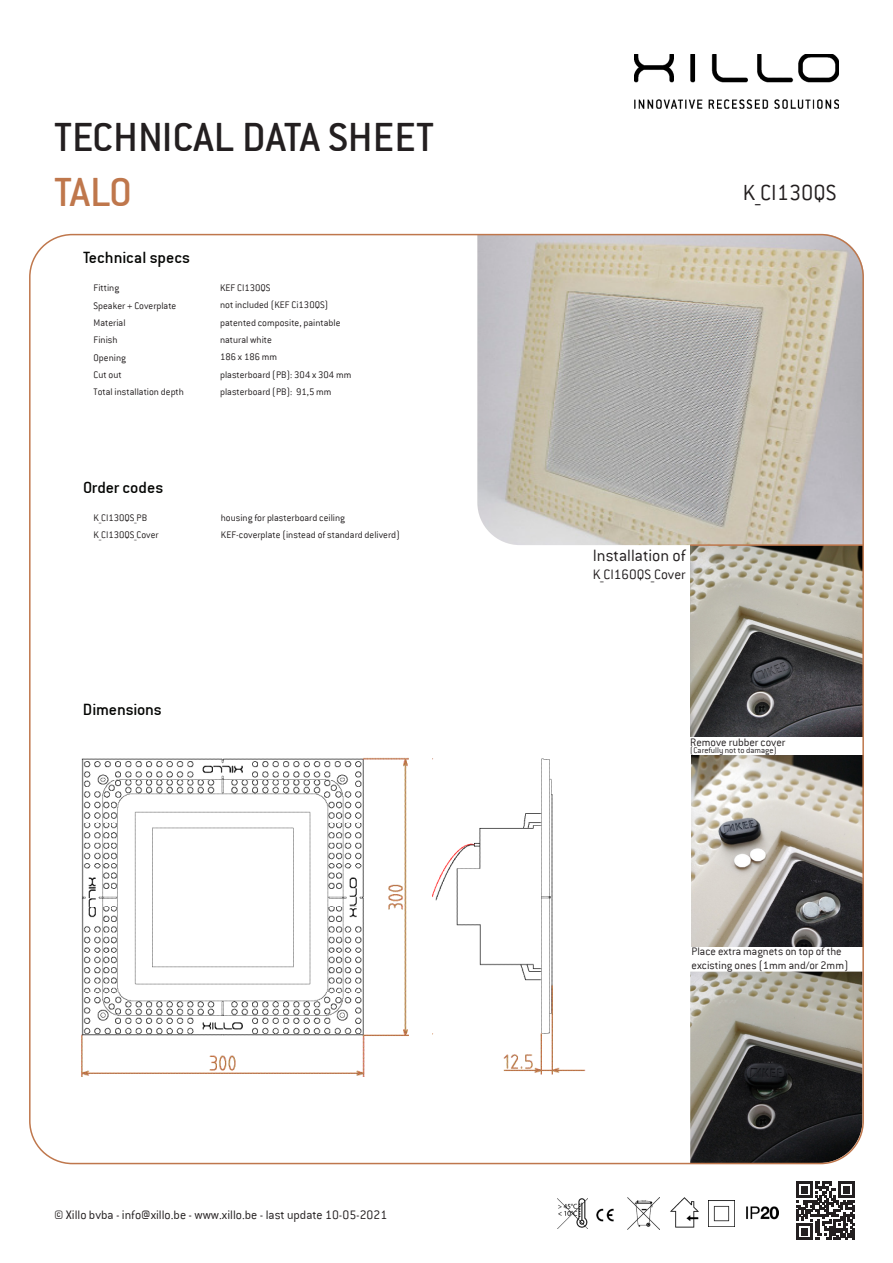
<style>
.page{position:relative;width:893px;height:1263px;background:#fff}
.page>*{position:absolute;margin:0;border:0;box-sizing:border-box;transform-origin:0 0}
.t1{font:45px "Conduit ITC";color:#231f20}
.t2{font:45px "Conduit ITC";color:#bf774c}
.t3{font:300 24px "Conduit ITC";color:#231f20}
.Specs_Titel{font:18px "Conduit ITC";color:#040503}
.t4{font:300 18px "Conduit ITC";color:#231f20}
.t5{font:300 15px "Conduit ITC";color:#231f20}
.t6{font:300 13.5px "Conduit ITC";color:#231f20}
.t7{font:300 12px/14.4px "Conduit ITC";color:#231f20}
.Spec_Value{font:300 10.5px "Conduit ITC";color:#231f20}
.Specs{font:300 10.5px "Conduit ITC";color:#231f20}
.t8{font:300 9px "Conduit ITC";color:#231f20}
</style>
<div class="page">
<img style="left:477px;top:234px;width:387px;height:311px">
<img style="left:81px;top:757px;width:327px;height:320px">
<img style="left:432px;top:758px;width:154px;height:317px">
<img style="left:692px;top:755px;width:169px;height:192px">
<img style="left:690px;top:971px;width:172px;height:192px">
<img style="left:690px;top:546px;width:171px;height:190px">
<hr style="left:690px;top:544px;width:174px;height:2px;background:#bf774c">
<svg style="left:796px;top:1181px;width:59px;height:59px"></svg>
<img style="left:557px;top:1198px;width:57px;height:31px">
<img style="left:634px;top:54px;width:205px;height:55px">
<img style="left:747px;top:1206px;width:31px;height:14px">
<img style="left:627px;top:1197px;width:33px;height:32px">
<img style="left:709px;top:1200px;width:26px;height:26px">
<img style="left:670px;top:1197px;width:29px;height:31px">
<h1 class="t1" style="left:54px;top:111px;width:381px">TECHNICAL DATA SHEET</h1>
<h1 class="t2" style="left:54px;top:167px;width:80px">TALO</h1>
<p class="Specs_Titel" style="left:83px;top:247px;width:108px">Technical specs</p>
<p class="Specs" style="left:94px;top:282px;width:27px">Fitting</p>
<p class="Specs" style="left:94px;top:300px;width:84px">Speaker + Coverplate</p>
<p class="Specs" style="left:94px;top:317px;width:33px">Material</p>
<p class="Specs" style="left:94px;top:334px;width:25px">Finish</p>
<p class="Specs" style="left:94px;top:351px;width:34px">Opening</p>
<p class="Specs" style="left:94px;top:369px;width:30px">Cut out</p>
<p class="Specs" style="left:94px;top:386px;width:92px">Total installation depth</p>
<p class="Spec_Value" style="left:220px;top:282px;width:52px">KEF CI130QS</p>
<p class="Spec_Value" style="left:220px;top:299px;width:110px">not included (KEF Ci130QS)</p>
<p class="Spec_Value" style="left:220px;top:317px;width:122px">patented composite, paintable</p>
<p class="Spec_Value" style="left:220px;top:334px;width:53px">natural white</p>
<p class="Spec_Value" style="left:220px;top:351px;width:59px">186 x 186 mm</p>
<p class="Spec_Value" style="left:220px;top:368px;width:133px">plasterboard (PB): 304 x 304 mm</p>
<p class="Spec_Value" style="left:220px;top:386px;width:113px">plasterboard (PB): 91,5 mm</p>
<p class="Specs_Titel" style="left:83px;top:477px;width:82px">Order codes</p>
<p class="Specs" style="left:94px;top:512px;width:55px">K_CI130QS_PB</p>
<p class="Specs" style="left:94px;top:529px;width:67px">K_CI130QS_Cover</p>
<p class="Spec_Value" style="left:221px;top:512px;width:126px">housing for plasterboard ceiling</p>
<p class="Spec_Value" style="left:221px;top:529px;width:181px">KEF-coverplate (instead of standard deliverd)</p>
<p class="Specs_Titel" style="left:83px;top:699px;width:80px">Dimensions</p>
<p class="t6" style="left:54px;top:1207px;width:335px">© Xillo bvba - info@xillo.be - www.xillo.be - last update 10-05-2021</p>
<h2 class="t3" style="left:743px;top:179px;width:95px">K_CI130QS</h2>
<p class="t4" style="left:593px;top:545px;width:94px">Installation of</p>
<p class="t5" style="left:593px;top:566px;width:95px">K_CI160QS_Cover</p>
<p class="t7" style="left:690px;top:734px;width:97px">Remove rubber cover</p>
<p class="t8" style="left:690px;top:745px;width:88px">(Carefully not to damage)</p>
<p class="t7" style="left:692px;top:944px;width:158px">Place extra magnets on top of the excisting ones (1mm and/or 2mm)</p>
</div>
